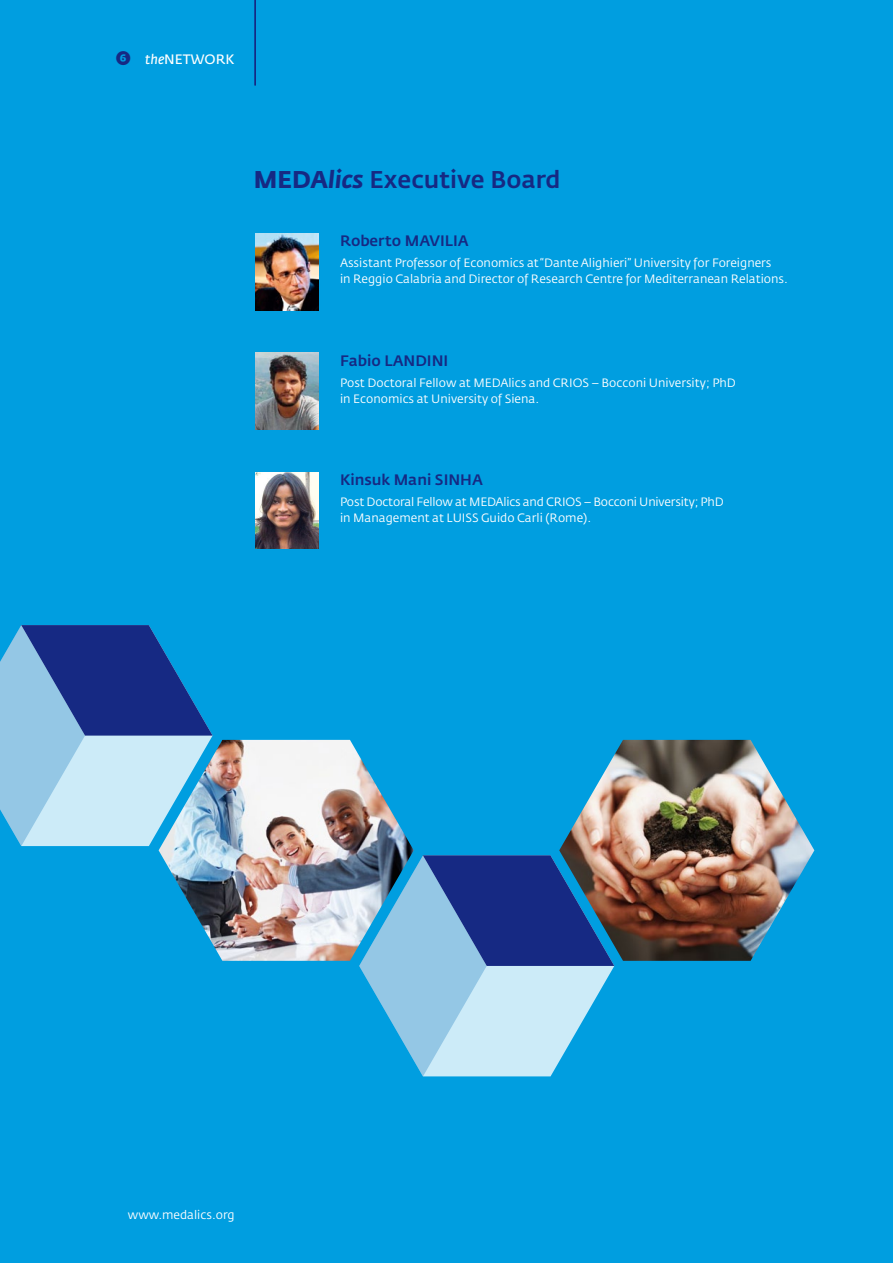
<style>
.page{position:relative;width:893px;height:1263px;background:#009ee0}
.page>*{position:absolute;margin:0;border:0;box-sizing:border-box;transform-origin:0 0}
.t1{font:500 24px "Fedra Sans Std";color:#162983}
.t2{font:500 15px "Fedra Sans Std";color:#162983}
.t3{font:13.5px "Fedra Sans Std";color:#fff}
.t4{font:12px/16.5px "Fedra Sans Std";color:#fff}
.s1{font-weight:500;font-size:19.5px;color:#162983}
.s2{font-style:italic}
.s3{font-weight:700}
.s4{font-weight:700;font-style:italic}
</style>
<div class="page">
<hr style="left:254px;top:0;width:2px;height:85px;background:#162983">
<img style="left:159px;top:740px;width:255px;height:221px">
<img style="left:559px;top:740px;width:255px;height:221px">
<svg style="left:0;top:625px;width:213px;height:221px;background:#6e9dcc"></svg>
<svg style="left:359px;top:855px;width:255px;height:221px"></svg>
<img style="left:255px;top:234px;width:64px;height:76px">
<img style="left:255px;top:353px;width:64px;height:76px">
<img style="left:255px;top:472px;width:64px;height:77px">
<p class="t3" style="left:115px;top:51px;width:121px"><span class="s1">➏</span> <span class="s2">the</span>NETWORK</p>
<h1 class="t1" style="left:254px;top:164px;width:308px"><span class="s3">MEDA</span><span class="s4">lics</span> Executive Board</h1>
<p class="t2" style="left:340px;top:231px;width:130px">Roberto MAVILIA</p>
<p class="t4" style="left:340px;top:254px;width:449px">Assistant Professor of Economics at “Dante Alighieri” University for Foreigners<br>in Reggio Calabria and Director of Research Centre for Mediterranean Relations.</p>
<p class="t2" style="left:340px;top:351px;width:110px">Fabio LANDINI</p>
<p class="t4" style="left:340px;top:374px;width:397px">Post Doctoral Fellow at MEDAlics and CRIOS – Bocconi University; PhD in Economics at University of Siena.</p>
<p class="t2" style="left:340px;top:470px;width:144px">Kinsuk Mani SINHA</p>
<p class="t4" style="left:340px;top:493px;width:385px">Post Doctoral Fellow at MEDAlics and CRIOS – Bocconi University; PhD in Management at LUISS Guido Carli (Rome).</p>
<p class="t4" style="left:128px;top:1206px;width:108px">www.medalics.org</p>
</div>
